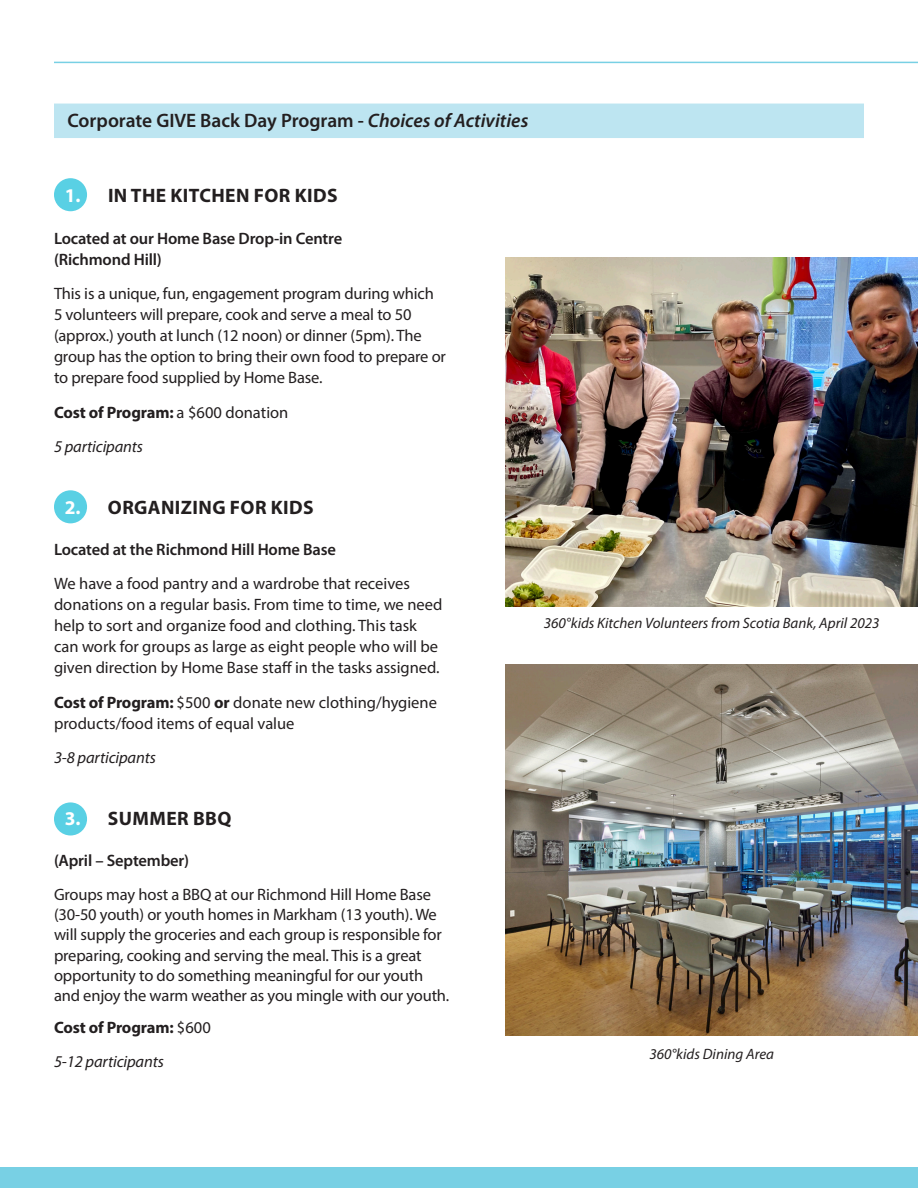
<style>
.page{position:relative;width:918px;height:1188px;background:#fff}
.page>*{position:absolute;margin:0;border:0;box-sizing:border-box;transform-origin:0 0}
.t1{font:700 19.5px "Myriad Pro";letter-spacing:.02em;color:#231f20}
.t2{font:600 19.5px "Myriad Pro";color:#231f20}
.t3{font:16.5px/21px "Myriad Pro";letter-spacing:-.01em;color:#231f20}
.t4{font:600 16.5px/21px "Myriad Pro";letter-spacing:-.01em;color:#231f20}
.t5{font:700 16.5px "Myriad Pro";letter-spacing:-.01em;color:#231f20}
.t6{font:italic 16.5px "Myriad Pro";letter-spacing:-.01em;color:#231f20}
.t7{font:italic 15px "Myriad Pro";color:#231f20}
.s1{font-style:italic}
.s2{color:#fff}
.s3{font-weight:400}
.s4{font-weight:700}
</style>
<div class="page">
<div style="left:54px;top:178px;width:33px;height:33px;background:#59d0e4;border-radius:50%"></div>
<div style="left:54px;top:490px;width:33px;height:33px;background:#59d0e4;border-radius:50%"></div>
<div style="left:54px;top:802px;width:33px;height:34px;background:#59d0e4;border-radius:50%"></div>
<div style="left:54px;top:104px;width:810px;height:34px;background:#bde5f1"></div>
<img style="left:505px;top:258px;width:413px;height:348px">
<img style="left:505px;top:664px;width:413px;height:371px">
<hr style="left:54px;top:62px;width:864px;height:1px;background:#78d0e4">
<div style="left:0;top:1168px;width:918px;height:20px;background:#78d0e4"></div>
<p class="t2" style="left:68px;top:108px;width:462px">Corporate GIVE Back Day Program - <span class="s1">Choices of Activities</span></p>
<p class="t1" style="left:65px;top:183px;width:274px"><span class="s2">1.</span> IN THE KITCHEN FOR KIDS</p>
<p class="t4" style="left:54px;top:227px;width:290px">Located at our Home Base Drop-in Centre (Richmond Hill)</p>
<p class="t3" style="left:54px;top:283px;width:394px">This is a unique, fun, engagement program during which 5 volunteers will prepare, cook and serve a meal to 50 (approx.) youth at lunch (12 noon) or dinner (5pm). The group has the option to bring their own food to prepare or to prepare food supplied by Home Base.</p>
<p class="t5" style="left:54px;top:401px;width:236px">Cost of Program: <span class="s3">a $600 donation</span></p>
<p class="t6" style="left:54px;top:436px;width:91px">5 participants</p>
<p class="t1" style="left:65px;top:494px;width:250px"><span class="s2">2.</span> ORGANIZING FOR KIDS</p>
<p class="t4" style="left:54px;top:538px;width:284px">Located at the Richmond Hill Home Base</p>
<p class="t3" style="left:54px;top:573px;width:390px">We have a food pantry and a wardrobe that receives donations on a regular basis. From time to time, we need help to sort and organize food and clothing. This task can work for groups as large as eight people who will be given direction by Home Base staff in the tasks assigned.</p>
<p class="t3" style="left:54px;top:692px;width:384px"><span class="s4">Cost of Program:</span> $500 <span class="s4">or</span> donate new clothing/hygiene products/food items of equal value</p>
<p class="t6" style="left:54px;top:748px;width:103px">3-8 participants</p>
<p class="t1" style="left:65px;top:806px;width:168px"><span class="s2">3.</span> SUMMER BBQ</p>
<p class="t4" style="left:54px;top:850px;width:137px">(April – September)</p>
<p class="t3" style="left:54px;top:884px;width:397px;line-height:20.2px">Groups may host a BBQ at our Richmond Hill Home Base (30-50 youth) or youth homes in Markham (13 youth). We will supply the groceries and each group is responsible for preparing, cooking and serving the meal. This is a great opportunity to do something meaningful for our youth and enjoy the warm weather as you mingle with our youth.</p>
<p class="t5" style="left:54px;top:1017px;width:158px">Cost of Program: <span class="s3">$600</span></p>
<p class="t6" style="left:54px;top:1052px;width:111px">5-12 participants</p>
<p class="t7" style="left:544px;top:613px;width:337px">360°kids Kitchen Volunteers from Scotia Bank, April 2023</p>
<p class="t7" style="left:649px;top:1045px;width:126px">360°kids Dining Area</p>
</div>
